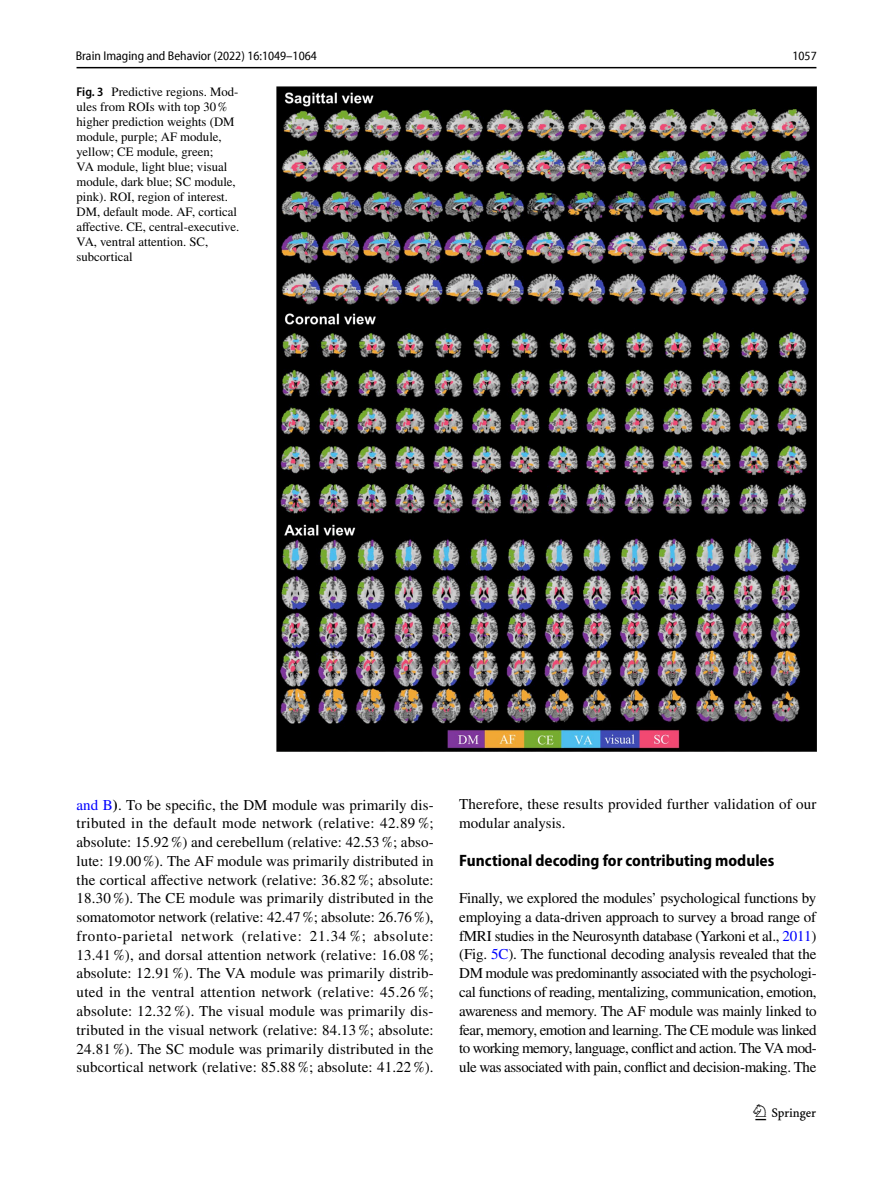
<style>
.page{position:relative;width:893px;height:1187px;background:#fff}
.page>*{position:absolute;margin:0;border:0;box-sizing:border-box;transform-origin:0 0}
.t1{font:22.5px "Springnew Regular 3";color:#000}
.t2{font:700 semi-condensed 16.5px "Myriad Pro";color:#000}
.t3{font:15px/18.8px "STIX";letter-spacing:.01em;color:#000;text-align:justify}
.t4{font:12.75px/15px "STIX";color:#000}
.t5{font:semi-condensed 12.75px "Myriad Pro Unic";color:#000}
.s1{font-family:"Myriad Pro";font-weight:600;font-stretch:semi-condensed}
.s2{color:#00f}
.s3{font-weight:700}
</style>
<div class="page">
<hr style="left:77px;top:67px;width:739px;height:1px;background:#000">
<img style="left:276px;top:87px;width:540px;height:664px">
<p class="t5" style="left:76px;top:51px;width:243px">Brain Imaging and Behavior (2022) 16:1049–1064</p>
<p class="t4" style="left:77px;top:85px;width:164px"><span class="s1">Fig. 3</span> Predictive regions. Mod&shy;ules from ROIs with top 30% higher prediction weights (DM module, purple; AF module, yellow; CE module, green;<br>VA module, light blue; visual module, dark blue; SC module, pink). ROI, region of interest.<br>DM, default mode. AF, cortical affective. CE, central-executive.<br>VA, ventral attention. SC, subcortical</p>
<p class="t5" style="left:792px;top:51px;width:26px">1057</p>
<p class="t3" style="left:77px;top:796px;width:359px"><span class="s2">and B</span><span class="s3">)</span>. To be specific, the DM module was primarily dis&shy;tributed in the default mode network (relative: 42.89 %; absolute: 15.92%) and cerebellum (relative: 42.53%; abso&shy;lute: 19.00%). The AF module was primarily distributed in the cortical affective network (relative: 36.82%; absolute:<br>18.30%). The CE module was primarily distributed in the somatomotor network (relative: 42.47%; absolute: 26.76%), fronto-parietal network (relative: 21.34 %; absolute:<br>13.41 %), and dorsal attention network (relative: 16.08 %; absolute: 12.91%). The VA module was primarily distrib&shy;uted in the ventral attention network (relative: 45.26 %; absolute: 12.32 %). The visual module was primarily dis&shy;tributed in the visual network (relative: 84.13%; absolute:<br>24.81%). The SC module was primarily distributed in the subcortical network (relative: 85.88%; absolute: 41.22%).</p>
<p class="t3" style="left:459px;top:796px;width:359px">Therefore, these results provided further validation of our modular analysis.</p>
<p class="t2" style="left:459px;top:850px;width:317px">Functional decoding for contributing modules</p>
<p class="t3" style="left:459px;top:889px;width:359px">Finally, we explored the modules’ psychological functions by employing a data-driven approach to survey a broad range of fMRI studies in the Neurosynth database (Yarkoni et al., <span class="s2">2011</span>) (Fig. <span class="s2">5C</span>). The functional decoding analysis revealed that the DM module was predominantly associated with the psychologi&shy;cal functions of reading, mentalizing, communication, emotion, awareness and memory. The AF module was mainly linked to fear, memory, emotion and learning. The CE module was linked to working memory, language, conflict and action. The VA mod&shy;ule was associated with pain, conflict and decision-making. The</p>
<h1 class="t1" style="left:755px;top:1104px;width:62px">1 3</h1>
</div>
